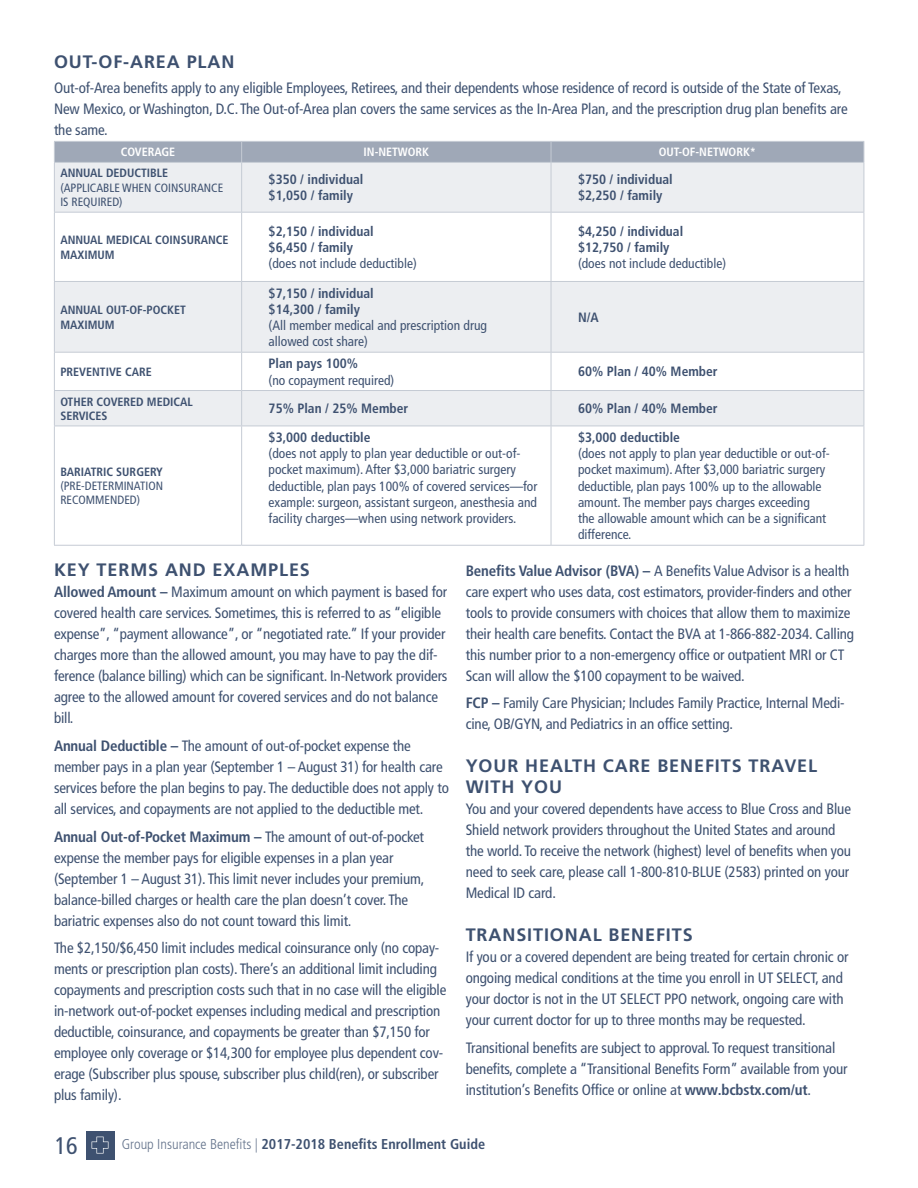
<style>
.page{position:relative;width:918px;height:1188px;background:#fff}
.page>*{position:absolute;margin:0;border:0;box-sizing:border-box;transform-origin:0 0}
.t1{font:condensed 24px "Frutiger LT Pro";color:#3e5170}
.t2{font:700 18px/21px "Frutiger LT Pro";letter-spacing:.05em;color:#3e5170}
.t3{font:condensed 15px/21px "Frutiger LT Pro";letter-spacing:-.01em;color:#3e5170}
.t4{font:700 condensed 14.25px "Frutiger LT Pro";color:#3e5170}
.t5{font:condensed 13.5px/16.2px "Frutiger LT Pro";color:#3e5170}
.t6{font:700 condensed 13.5px/16.2px "Frutiger LT Pro";color:#3e5170}
.t7{font:700 condensed 12px/14.4px "Frutiger LT Pro";color:#3e5170}
.t8{font:condensed 12px/14.4px "Frutiger LT Pro";color:#3e5170}
.t9{font:700 condensed 12px "Frutiger LT Pro";color:#fff}
.s1{font-weight:700}
.s2{font-weight:300;color:#65748c}
</style>
<div class="page">
<div style="left:86px;top:1131px;width:28px;height:28px;background:#3e5170"></div>
<svg style="left:92px;top:1137px;width:17px;height:17px"></svg>
<svg style="left:55px;top:163px;width:809px;height:263px;fill:#eceef1"></svg>
<div style="left:54px;top:141px;width:811px;height:21px;background:#9fa8b7"></div>
<hr style="left:54px;top:162px;width:188px;height:1px;background:#c5cbd4">
<hr style="left:54px;top:163px;width:1px;height:49px;background:#c5cbd4">
<hr style="left:242px;top:162px;width:309px;height:1px;background:#c5cbd4">
<hr style="left:241px;top:163px;width:1px;height:49px;background:#c5cbd4">
<hr style="left:551px;top:162px;width:313px;height:1px;background:#c5cbd4">
<hr style="left:551px;top:163px;width:1px;height:49px;background:#c5cbd4">
<hr style="left:864px;top:163px;width:1px;height:49px;background:#c5cbd4">
<hr style="left:54px;top:212px;width:188px;height:1px;background:#c5cbd4">
<hr style="left:54px;top:213px;width:1px;height:68px;background:#c5cbd4">
<hr style="left:242px;top:212px;width:309px;height:1px;background:#c5cbd4">
<hr style="left:241px;top:213px;width:1px;height:68px;background:#c5cbd4">
<hr style="left:551px;top:212px;width:313px;height:1px;background:#c5cbd4">
<hr style="left:551px;top:213px;width:1px;height:68px;background:#c5cbd4">
<hr style="left:864px;top:213px;width:1px;height:68px;background:#c5cbd4">
<hr style="left:54px;top:281px;width:188px;height:1px;background:#c5cbd4">
<hr style="left:54px;top:282px;width:1px;height:70px;background:#c5cbd4">
<hr style="left:242px;top:281px;width:309px;height:1px;background:#c5cbd4">
<hr style="left:241px;top:282px;width:1px;height:70px;background:#c5cbd4">
<hr style="left:551px;top:281px;width:313px;height:1px;background:#c5cbd4">
<hr style="left:551px;top:282px;width:1px;height:70px;background:#c5cbd4">
<hr style="left:864px;top:282px;width:1px;height:70px;background:#c5cbd4">
<hr style="left:54px;top:352px;width:188px;height:1px;background:#c5cbd4">
<hr style="left:54px;top:353px;width:1px;height:37px;background:#c5cbd4">
<hr style="left:242px;top:352px;width:309px;height:1px;background:#c5cbd4">
<hr style="left:241px;top:353px;width:1px;height:37px;background:#c5cbd4">
<hr style="left:551px;top:352px;width:313px;height:1px;background:#c5cbd4">
<hr style="left:551px;top:353px;width:1px;height:37px;background:#c5cbd4">
<hr style="left:864px;top:353px;width:1px;height:37px;background:#c5cbd4">
<hr style="left:54px;top:426px;width:1px;height:119px;background:#c5cbd4">
<hr style="left:241px;top:426px;width:1px;height:119px;background:#c5cbd4">
<hr style="left:551px;top:426px;width:1px;height:119px;background:#c5cbd4">
<hr style="left:864px;top:426px;width:1px;height:119px;background:#c5cbd4">
<hr style="left:54px;top:390px;width:188px;height:1px;background:#c5cbd4">
<hr style="left:54px;top:391px;width:1px;height:35px;background:#c5cbd4">
<hr style="left:242px;top:390px;width:309px;height:1px;background:#c5cbd4">
<hr style="left:241px;top:391px;width:1px;height:35px;background:#c5cbd4">
<hr style="left:551px;top:390px;width:313px;height:1px;background:#c5cbd4">
<hr style="left:551px;top:391px;width:1px;height:35px;background:#c5cbd4">
<hr style="left:864px;top:391px;width:1px;height:35px;background:#c5cbd4">
<hr style="left:54px;top:426px;width:188px;height:1px;background:#c5cbd4">
<hr style="left:242px;top:426px;width:309px;height:1px;background:#c5cbd4">
<hr style="left:551px;top:426px;width:313px;height:1px;background:#c5cbd4">
<hr style="left:54px;top:545px;width:188px;height:1px;background:#c5cbd4">
<hr style="left:242px;top:545px;width:309px;height:1px;background:#c5cbd4">
<hr style="left:551px;top:545px;width:313px;height:1px;background:#c5cbd4">
<p class="t2" style="left:54px;top:51px;width:182px">OUT-OF-AREA PLAN</p>
<p class="t3" style="left:54px;top:77px;width:795px">Out-of-Area benefits apply to any eligible Employees, Retirees, and their dependents whose residence of record is outside of the State of Texas,<br>New Mexico, or Washington, D.C. The Out-of-Area plan covers the same services as the In-Area Plan, and the prescription drug plan benefits are the same.</p>
<p class="t9" style="left:121px;top:145px;width:56px">COVERAGE</p>
<p class="t9" style="left:364px;top:145px;width:67px">IN-NETWORK</p>
<p class="t9" style="left:659px;top:145px;width:99px">OUT-OF-NETWORK*</p>
<p class="t7" style="left:60px;top:166px;width:109px">ANNUAL DEDUCTIBLE</p>
<p class="t8" style="left:60px;top:181px;width:164px">(APPLICABLE WHEN COINSURANCE<br>IS REQUIRED)</p>
<p class="t6" style="left:269px;top:171px;width:96px">$350 / individual $1,050 / family</p>
<p class="t6" style="left:578px;top:171px;width:96px">$750 / individual $2,250 / family</p>
<p class="t7" style="left:60px;top:233px;width:170px">ANNUAL MEDICAL COINSURANCE<br>MAXIMUM</p>
<p class="t6" style="left:269px;top:223px;width:107px">$2,150 / individual $6,450 / family</p>
<p class="t5" style="left:269px;top:255px;width:150px">(does not include deductible)</p>
<p class="t6" style="left:578px;top:223px;width:107px">$4,250 / individual $12,750 / family</p>
<p class="t5" style="left:578px;top:255px;width:150px">(does not include deductible)</p>
<p class="t7" style="left:60px;top:303px;width:127px">ANNUAL OUT-OF-POCKET<br>MAXIMUM</p>
<p class="t7" style="left:60px;top:365px;width:93px">PREVENTIVE CARE</p>
<p class="t6" style="left:269px;top:285px;width:107px">$7,150 / individual $14,300 / family</p>
<p class="t5" style="left:269px;top:317px;width:220px">(All member medical and prescription drug allowed cost share)</p>
<p class="t6" style="left:269px;top:356px;width:91px">Plan pays 100%</p>
<p class="t5" style="left:269px;top:372px;width:127px">(no copayment required)</p>
<p class="t6" style="left:578px;top:309px;width:22px">N/A</p>
<p class="t6" style="left:578px;top:364px;width:141px">60% Plan / 40% Member</p>
<p class="t7" style="left:60px;top:394px;width:134px">OTHER COVERED MEDICAL<br>SERVICES</p>
<p class="t6" style="left:269px;top:401px;width:141px">75% Plan / 25% Member</p>
<p class="t6" style="left:578px;top:401px;width:141px">60% Plan / 40% Member</p>
<p class="t7" style="left:60px;top:464px;width:104px">BARIATRIC SURGERY</p>
<p class="t8" style="left:60px;top:479px;width:104px">(PRE-DETERMINATION<br>RECOMMENDED)</p>
<p class="t6" style="left:269px;top:429px;width:103px">$3,000 deductible</p>
<p class="t5" style="left:269px;top:446px;width:270px">(does not apply to plan year deductible or out-of&shy;pocket maximum). After $3,000 bariatric surgery deductible, plan pays 100% of covered services—for example: surgeon, assistant surgeon, anesthesia and facility charges—when using network providers.</p>
<p class="t6" style="left:578px;top:429px;width:103px">$3,000 deductible</p>
<p class="t5" style="left:578px;top:446px;width:253px">(does not apply to plan year deductible or out-of&shy;pocket maximum). After $3,000 bariatric surgery deductible, plan pays 100% up to the allowable amount. The member pays charges exceeding<br>the allowable amount which can be a significant difference.</p>
<p class="t2" style="left:54px;top:560px;width:257px">KEY TERMS AND EXAMPLES</p>
<p class="t3" style="left:54px;top:582px;width:395px"><span class="s1">Allowed Amount –</span> Maximum amount on which payment is based for covered health care services. Sometimes, this is referred to as “eligible expense”, “payment allowance”, or “negotiated rate.” If your provider charges more than the allowed amount, you may have to pay the dif&shy;ference (balance billing) which can be significant. In-Network providers agree to the allowed amount for covered services and do not balance bill.</p>
<p class="t3" style="left:54px;top:735px;width:396px"><span class="s1">Annual Deductible –</span> The amount of out-of-pocket expense the member pays in a plan year (September 1 – August 31) for health care services before the plan begins to pay. The deductible does not apply to all services, and copayments are not applied to the deductible met.</p>
<p class="t3" style="left:54px;top:826px;width:372px"><span class="s1">Annual Out-of-Pocket Maximum –</span> The amount of out-of-pocket expense the member pays for eligible expenses in a plan year (September 1 – August 31). This limit never includes your premium, balance-billed charges or health care the plan doesn’t cover. The bariatric expenses also do not count toward this limit.</p>
<p class="t3" style="left:54px;top:938px;width:394px">The $2,150/$6,450 limit includes medical coinsurance only (no copay&shy;ments or prescription plan costs). There’s an additional limit including copayments and prescription costs such that in no case will the eligible in-network out-of-pocket expenses including medical and prescription deductible, coinsurance, and copayments be greater than $7,150 for employee only coverage or $14,300 for employee plus dependent cov&shy;erage (Subscriber plus spouse, subscriber plus child(ren), or subscriber plus family).</p>
<p class="t3" style="left:466px;top:560px;width:390px"><span class="s1">Benefits Value Advisor (BVA) –</span> A Benefits Value Advisor is a health care expert who uses data, cost estimators, provider-finders and other tools to provide consumers with choices that allow them to maximize their health care benefits. Contact the BVA at 1-866-882-2034. Calling this number prior to a non-emergency office or outpatient MRI or CT Scan will allow the $100 copayment to be waived.</p>
<p class="t3" style="left:466px;top:693px;width:380px"><span class="s1">FCP –</span> Family Care Physician; Includes Family Practice, Internal Medi&shy;cine, OB/GYN, and Pediatrics in an office setting.</p>
<p class="t2" style="left:466px;top:755px;width:353px">YOUR HEALTH CARE BENEFITS TRAVEL<br>WITH YOU</p>
<p class="t3" style="left:466px;top:799px;width:387px">You and your covered dependents have access to Blue Cross and Blue Shield network providers throughout the United States and around the world. To receive the network (highest) level of benefits when you need to seek care, please call 1-800-810-BLUE (2583) printed on your Medical ID card.</p>
<p class="t2" style="left:466px;top:924px;width:229px">TRANSITIONAL BENEFITS</p>
<p class="t3" style="left:466px;top:946px;width:384px">If you or a covered dependent are being treated for certain chronic or ongoing medical conditions at the time you enroll in UT SELECT, and your doctor is not in the UT SELECT PPO network, ongoing care with your current doctor for up to three months may be requested.</p>
<p class="t3" style="left:466px;top:1037px;width:383px">Transitional benefits are subject to approval. To request transitional benefits, complete a “Transitional Benefits Form” available from your institution’s Benefits Office or online at <span class="s1">www.bcbstx.com/ut</span>.</p>
<h1 class="t1" style="left:55px;top:1132px;width:25px">16</h1>
<p class="t4" style="left:122px;top:1136px;width:365px"><span class="s2">Group Insurance Benefits |</span> 2017-2018 Benefits Enrollment Guide</p>
</div>
